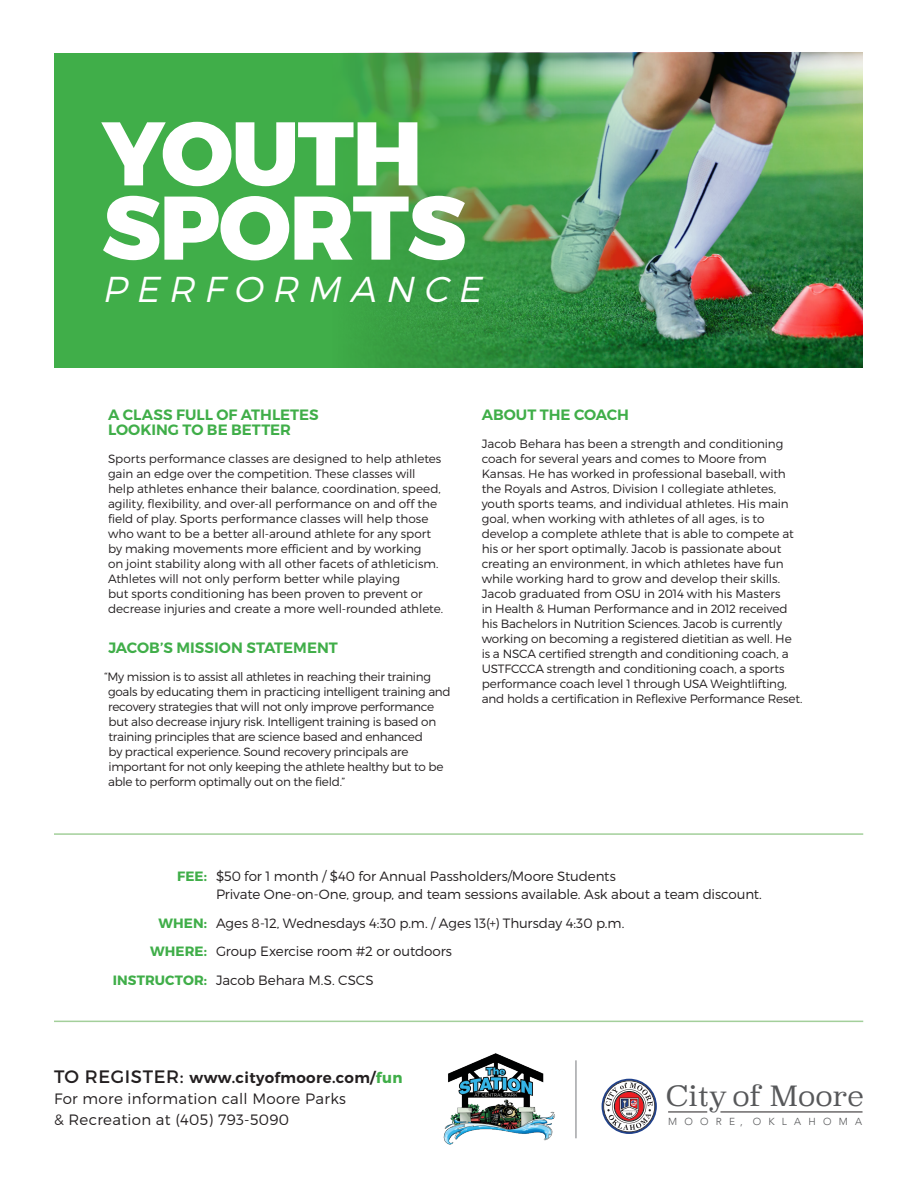
<style>
.page{position:relative;width:918px;height:1188px;background:#fff}
.page>*{position:absolute;margin:0;border:0;box-sizing:border-box;transform-origin:0 0}
.Paragraph_Style_1{font:800 90px "Montserrat";letter-spacing:-.02em;color:#fff}
.Paragraph_Style_1-2{font:italic 300 36px "Montserrat";color:#fff}
.t1{font:300 27.9px "Superclarendon";color:#57585a}
.Subtitle{font:600 15px/15px "Montserrat";color:#40ae49}
.t2{font:300 15px/21px "Montserrat";letter-spacing:.02em;color:#231f20}
.t3{font:600 15px "Montserrat";letter-spacing:.025em;color:#231f20}
.Body{font:300 13.5px/18px "Montserrat";letter-spacing:-.01em;color:#231f20}
.Body-2{font:300 12px/15px "Montserrat";letter-spacing:-.01em;color:#231f20}
.t4{font:300 10.2px "Avenir";letter-spacing:.71em;color:#57585a}
.s1{font-weight:700;color:#40ae49}
.s2{font-weight:400;font-size:18px}
</style>
<div class="page">
<div style="left:54px;top:53px;width:809px;height:314px;background:#40ae49"></div>
<img style="left:355px;top:53px;width:508px;height:314px">
<svg style="left:602px;top:1079px;width:55px;height:55px"></svg>
<hr style="left:668px;top:1112px;width:39px;height:1px;background:#231f20">
<hr style="left:720px;top:1112px;width:143px;height:1px;background:#231f20">
<hr style="left:54px;top:1021px;width:809px;height:1px;background:#a3cf9a">
<hr style="left:54px;top:833px;width:809px;height:2px;background:#a3cf9a">
<img style="left:443px;top:1053px;width:112px;height:92px">
<hr style="left:575px;top:1060px;width:2px;height:78px;background:#939598">
<p class="Paragraph_Style_1" style="left:102px;top:97px;width:322px">YOUTH</p>
<p class="Paragraph_Style_1" style="left:102px;top:172px;width:366px">SPORTS</p>
<p class="Paragraph_Style_1-2" style="left:102px;top:268px;width:390px">PERFORMANCE</p>
<p class="Subtitle" style="left:108px;top:407px;width:212px">A CLASS FULL OF ATHLETES<br>LOOKING TO BE BETTER</p>
<p class="Body-2" style="left:108px;top:451px;width:337px">Sports performance classes are designed to help athletes gain an edge over the competition. These classes will help athletes enhance their balance, coordination, speed, agility, flexibility, and over-all performance on and off the field of play. Sports performance classes will help those who want to be a better all-around athlete for any sport by making movements more efficient and by working<br>on joint stability along with all other facets of athleticism.<br>Athletes will not only perform better while playing<br>but sports conditioning has been proven to prevent or decrease injuries and create a more well-rounded athlete.</p>
<p class="Subtitle" style="left:108px;top:640px;width:231px">JACOB’S MISSION STATEMENT</p>
<p class="Body-2" style="left:108px;top:669px;width:344px;text-indent:-4px">“My mission is to assist all athletes in reaching their training goals by educating them in practicing intelligent training and recovery strategies that will not only improve performance but also decrease injury risk. Intelligent training is based on training principles that are science based and enhanced<br>by practical experience. Sound recovery principals are important for not only keeping the athlete healthy but to be able to perform optimally out on the field.”</p>
<p class="Subtitle" style="left:482px;top:407px;width:149px">ABOUT THE COACH</p>
<p class="Body-2" style="left:482px;top:436px;width:322px">Jacob Behara has been a strength and conditioning coach for several years and comes to Moore from Kansas. He has worked in professional baseball, with the Royals and Astros, Division I collegiate athletes, youth sports teams, and individual athletes. His main goal, when working with athletes of all ages, is to develop a complete athlete that is able to compete at his or her sport optimally. Jacob is passionate about creating an environment, in which athletes have fun while working hard to grow and develop their skills.<br>Jacob graduated from OSU in 2014 with his Masters<br>in Health &amp; Human Performance and in 2012 received his Bachelors in Nutrition Sciences. Jacob is currently working on becoming a registered dietitian as well. He is a NSCA certified strength and conditioning coach, a USTFCCCA strength and conditioning coach, a sports performance coach level 1 through USA Weightlifting, and holds a certification in Reflexive Performance Reset.</p>
<p class="Body" style="left:216px;top:867px;width:548px;text-indent:-39px"><span class="s1">FEE:</span> $50 for 1 month / $40 for Annual Passholders/Moore Students<br>Private One-on-One, group, and team sessions available. Ask about a team discount.</p>
<p class="Body" style="left:158px;top:914px;width:467px"><span class="s1">WHEN:</span> Ages 8-12, Wednesdays 4:30 p.m. / Ages 13(+) Thursday 4:30 p.m.</p>
<p class="Body" style="left:150px;top:942px;width:303px"><span class="s1">WHERE:</span> Group Exercise room #2 or outdoors</p>
<p class="Body" style="left:113px;top:971px;width:262px"><span class="s1">INSTRUCTOR:</span> Jacob Behara M.S. CSCS</p>
<p class="t3" style="left:54px;top:1069px;width:350px"><span class="s2">TO REGISTER:</span> www.cityofmoore.com/<span class="s1">fun</span></p>
<p class="t2" style="left:54px;top:1088px;width:293px">For more information call Moore Parks &amp; Recreation at (405) 793-5090</p>
<p class="t1" style="left:666px;top:1078px;width:199px">City of Moore</p>
<p class="t4" style="left:668px;top:1116px;width:195px">MOORE, OKLAHOMA</p>
</div>
